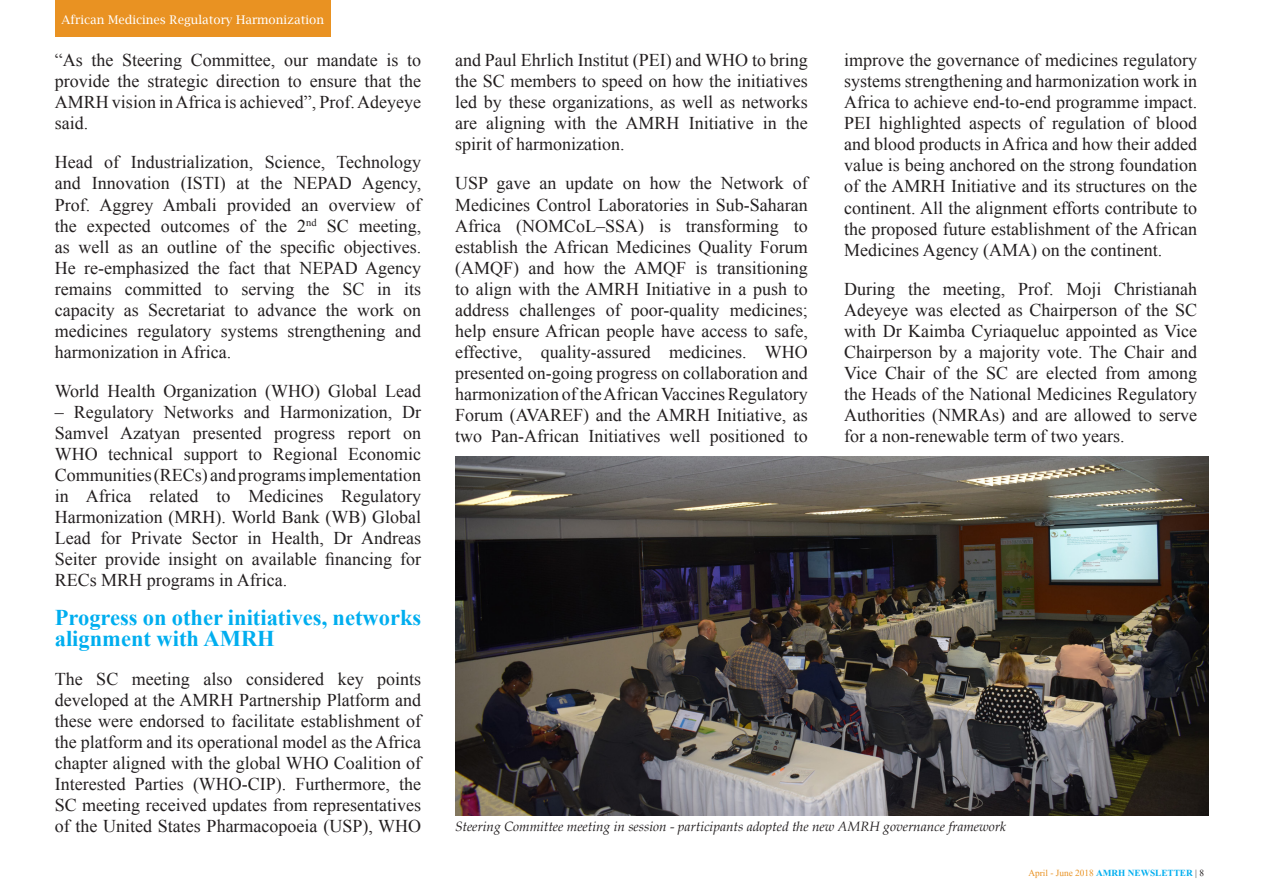
<style>
.page{position:relative;width:1263px;height:893px;background:#fff}
.page>*{position:absolute;margin:0;border:0;box-sizing:border-box;transform-origin:0 0}
.t1{font:700 22.5px/21px "Times New Roman";color:#00aeef}
.t2{font:18px/21px "Times New Roman";color:#231f20;text-align:justify}
.t3{font:italic 13.5px "Book Antiqua";color:#231f20}
.t4{font:12px "Lucida Bright";color:#fff}
.t5{font:12px "Kokila";color:#e99222}
.s1{font-weight:700;color:#00aeef}
.s2{color:#231f20}
</style>
<div class="page">
<div style="left:55px;top:1px;width:275px;height:36px;background:#e99222"></div>
<img style="left:455px;top:457px;width:754px;height:358px">
<p class="t4" style="left:61px;top:13px;width:264px">African Medicines Regulatory Harmonization</p>
<p class="t2" style="left:55px;top:49px;width:368px">“As the Steering Committee, our mandate is to provide the strategic direction to ensure that the AMRH vision in Africa is achieved”, Prof. Adeyeye said.</p>
<p class="t2" style="left:55px;top:151px;width:368px">Head of Industrialization, Science, Technology and Innovation (ISTI) at the NEPAD Agency, Prof. Aggrey Ambali provided an overview of the expected outcomes of the 2<sup>nd</sup> SC meeting, as well as an outline of the specific objectives.<br>He re-emphasized the fact that NEPAD Agency remains committed to serving the SC in its capacity as Secretariat to advance the work on medicines regulatory systems strengthening and harmonization in Africa.</p>
<p class="t2" style="left:55px;top:379px;width:368px">World Health Organization (WHO) Global Lead</p>
<p class="t2" style="left:55px;top:400px;width:368px">– Regulatory Networks and Harmonization, Dr Samvel Azatyan presented progress report on WHO technical support to Regional Economic Communities (RECs) and programs implementation in Africa related to Medicines Regulatory Harmonization (MRH). World Bank (WB) Global Lead for Private Sector in Health, Dr Andreas Seiter provide insight on available financing for RECs MRH programs in Africa.</p>
<p class="t1" style="left:55px;top:606px;width:368px">Progress on other initiatives, networks alignment with AMRH</p>
<p class="t2" style="left:55px;top:667px;width:368px">The SC meeting also considered key points developed at the AMRH Partnership Platform and these were endorsed to facilitate establishment of the platform and its operational model as the Africa chapter aligned with the global WHO Coalition of Interested Parties (WHO-CIP). Furthermore, the SC meeting received updates from representatives of the United States Pharmacopoeia (USP), WHO</p>
<p class="t2" style="left:455px;top:49px;width:354px">and Paul Ehrlich Institut (PEI) and WHO to bring the SC members to speed on how the initiatives led by these organizations, as well as networks are aligning with the AMRH Initiative in the spirit of harmonization.</p>
<p class="t2" style="left:455px;top:172px;width:354px">USP gave an update on how the Network of Medicines Control Laboratories in Sub-Saharan Africa (NOMCoL–SSA) is transforming to establish the African Medicines Quality Forum (AMQF) and how the AMQF is transitioning to align with the AMRH Initiative in a push to address challenges of poor-quality medicines; help ensure African people have access to safe, effective, quality-assured medicines. WHO presented on-going progress on collaboration and harmonization of the African Vaccines Regulatory Forum (AVAREF) and the AMRH Initiative, as two Pan-African Initiatives well positioned to</p>
<p class="t2" style="left:844px;top:49px;width:354px">improve the governance of medicines regulatory systems strengthening and harmonization work in Africa to achieve end-to-end programme impact.<br>PEI highlighted aspects of regulation of blood and blood products in Africa and how their added value is being anchored on the strong foundation of the AMRH Initiative and its structures on the continent. All the alignment efforts contribute to the proposed future establishment of the African Medicines Agency (AMA) on the continent.</p>
<p class="t2" style="left:844px;top:277px;width:354px">During the meeting, Prof. Moji Christianah Adeyeye was elected as Chairperson of the SC with Dr Kaimba Cyriaqueluc appointed as Vice Chairperson by a majority vote. The Chair and Vice Chair of the SC are elected from among the Heads of the National Medicines Regulatory Authorities (NMRAs) and are allowed to serve for a non-renewable term of two years.</p>
<p class="t3" style="left:455px;top:817px;width:553px">Steering Committee meeting in session - participants adopted the new AMRH governance framework</p>
<p class="t5" style="left:1028px;top:866px;width:177px">April - June 2018 <span class="s1">AMRH NEWSLETTER</span> <span class="s2">| 8</span></p>
</div>
